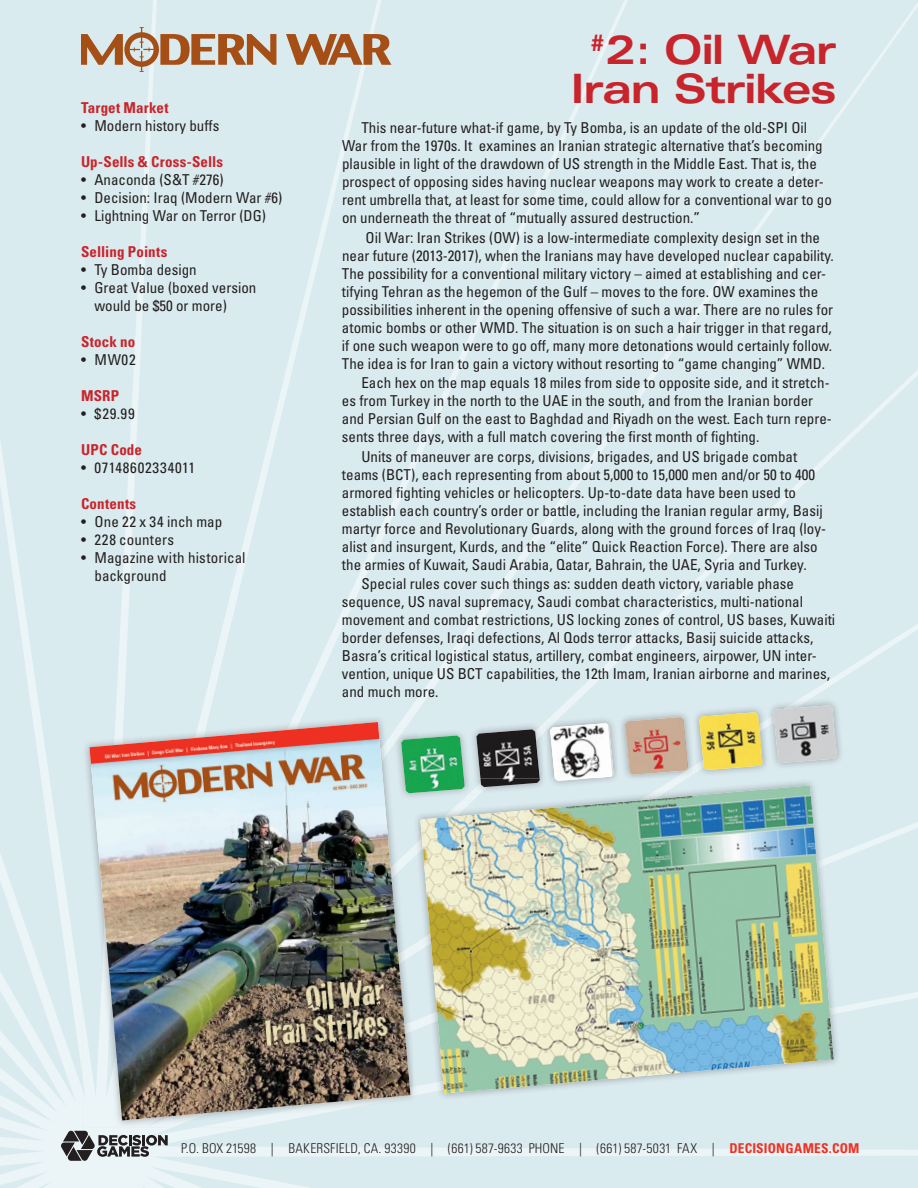
<style>
.page{position:relative;width:918px;height:1188px;background:#daebef}
.page>*{position:absolute;margin:0;border:0;box-sizing:border-box;transform-origin:0 0}
.t1{font:700 expanded 40.5px "Univers";letter-spacing:-.045em;color:#c8242b}
.t2{font:condensed 15px/18px "Univers";color:#231f20}
.t3{font:700 condensed 15px "Univers";letter-spacing:.01em;color:#c8242b}
.t4{font:condensed 15px "Univers";letter-spacing:.05em;color:#231f20}
.t5{font:condensed 15px "Univers";letter-spacing:.02em;color:#231f20}
.t6{font:300 condensed 13.5px "Univers";letter-spacing:.02em;color:#231f20}
.s1{font-weight:700;color:#ef3122}
</style>
<div class="page">
<svg style="left:81px;top:27px;width:310px;height:45px"></svg>
<svg style="left:61px;top:1131px;width:107px;height:30px"></svg>
<img style="left:767px;top:698px;width:77px;height:72px">
<img style="left:770px;top:698px;width:41px;height:7px">
<img style="left:82px;top:715px;width:48px;height:412px">
<img style="left:177px;top:715px;width:143px;height:412px">
<img style="left:367px;top:715px;width:48px;height:390px">
<img style="left:129px;top:1120px;width:48px;height:7px">
<img style="left:89px;top:722px;width:322px;height:398px">
<img style="left:417px;top:782px;width:424px;height:313px">
<img style="left:413px;top:801px;width:4px;height:300px">
<img style="left:413px;top:842px;width:4px;height:254px">
<img style="left:420px;top:800px;width:414px;height:294px">
<img style="left:394px;top:744px;width:7px;height:56px">
<img style="left:394px;top:728px;width:7px;height:16px">
<img style="left:413px;top:800px;width:56px;height:1px">
<svg style="left:401px;top:705px;width:436px;height:95px"></svg>
<img style="left:401px;top:736px;width:64px;height:57px">
<p class="t3" style="left:81px;top:98px;width:89px">Target Market</p>
<p class="t2" style="left:81px;top:116px;width:140px">• Modern history buffs</p>
<p class="t3" style="left:81px;top:152px;width:144px">Up-Sells &amp; Cross-Sells</p>
<p class="t2" style="left:81px;top:170px;width:144px">• Anaconda (S&amp;T #276)</p>
<p class="t2" style="left:81px;top:188px;width:203px">• Decision: Iraq (Modern War #6)</p>
<p class="t2" style="left:81px;top:206px;width:187px">• Lightning War on Terror (DG)</p>
<p class="t3" style="left:81px;top:242px;width:88px">Selling Points</p>
<p class="t2" style="left:81px;top:260px;width:117px">• Ty Bomba design</p>
<p class="t2" style="left:94px;top:278px;width:163px;text-indent:-14px">• Great Value (boxed version would be $50 or more)</p>
<p class="t3" style="left:81px;top:332px;width:56px">Stock no</p>
<p class="t2" style="left:81px;top:350px;width:56px">• MW02</p>
<p class="t3" style="left:81px;top:386px;width:40px">MSRP</p>
<p class="t2" style="left:81px;top:404px;width:55px">• $29.99</p>
<p class="t3" style="left:81px;top:440px;width:63px">UPC Code</p>
<p class="t4" style="left:81px;top:458px;width:116px">• 07148602334011</p>
<p class="t3" style="left:81px;top:494px;width:57px">Contents</p>
<p class="t2" style="left:81px;top:512px;width:143px">• One 22 x 34 inch map</p>
<p class="t5" style="left:81px;top:530px;width:95px">• 228 counters</p>
<p class="t2" style="left:94px;top:548px;width:153px;text-indent:-14px">• Magazine with historical background</p>
<h1 class="t1" style="left:589px;top:27px;width:250px"><sup>#</sup>2: Oil War</h1>
<h1 class="t1" style="left:570px;top:66px;width:268px">Iran Strikes</h1>
<p class="t2" style="left:342px;top:119px;width:491px;text-indent:19px">This near-future what-if game, by Ty Bomba, is an update of the old-SPI Oil War from the 1970s. It examines an Iranian strategic alternative that’s becoming plausible in light of the drawdown of US strength in the Middle East. That is, the prospect of opposing sides having nuclear weapons may work to create a deter&shy;rent umbrella that, at least for some time, could allow for a conventional war to go on underneath the threat of “mutually assured destruction.”</p>
<p class="t2" style="left:342px;top:228px;width:493px;text-indent:24px">Oil War: Iran Strikes (OW) is a low-intermediate complexity design set in the near future (2013-2017), when the Iranians may have developed nuclear capability.<br>The possibility for a conventional military victory – aimed at establishing and cer&shy;tifying Tehran as the hegemon of the Gulf – moves to the fore. OW examines the possibilities inherent in the opening offensive of such a war. There are no rules for atomic bombs or other WMD. The situation is on such a hair trigger in that regard, if one such weapon were to go off, many more detonations would certainly follow.<br>The idea is for Iran to gain a victory without resorting to “game changing” WMD.</p>
<p class="t2" style="left:342px;top:374px;width:491px;text-indent:20px">Each hex on the map equals 18 miles from side to opposite side, and it stretch&shy;es from Turkey in the north to the UAE in the south, and from the Iranian border and Persian Gulf on the east to Baghdad and Riyadh on the west. Each turn repre&shy;sents three days, with a full match covering the first month of fighting.</p>
<p class="t2" style="left:342px;top:447px;width:486px;text-indent:20px">Units of maneuver are corps, divisions, brigades, and US brigade combat teams (BCT), each representing from about 5,000 to 15,000 men and/or 50 to 400 armored fighting vehicles or helicopters. Up-to-date data have been used to establish each country’s order or battle, including the Iranian regular army, Basij martyr force and Revolutionary Guards, along with the ground forces of Iraq (loy&shy;alist and insurgent, Kurds, and the “elite” Quick Reaction Force). There are also the armies of Kuwait, Saudi Arabia, Qatar, Bahrain, the UAE, Syria and Turkey.</p>
<p class="t2" style="left:342px;top:575px;width:495px;text-indent:20px">Special rules cover such things as: sudden death victory, variable phase sequence, US naval supremacy, Saudi combat characteristics, multi-national movement and combat restrictions, US locking zones of control, US bases, Kuwaiti border defenses, Iraqi defections, Al Qods terror attacks, Basij suicide attacks, Basra’s critical logistical status, artillery, combat engineers, airpower, UN inter&shy;vention, unique US BCT capabilities, the 12th Imam, Iranian airborne and marines, and much more.</p>
<p class="t6" style="left:181px;top:1140px;width:680px">P.O. BOX 21598 | BAKERSFIELD, CA. 93390 | (661) 587-9633 PHONE | (661) 587-5031 FAX | <span class="s1">DECISIONGAMES.COM</span></p>
</div>
